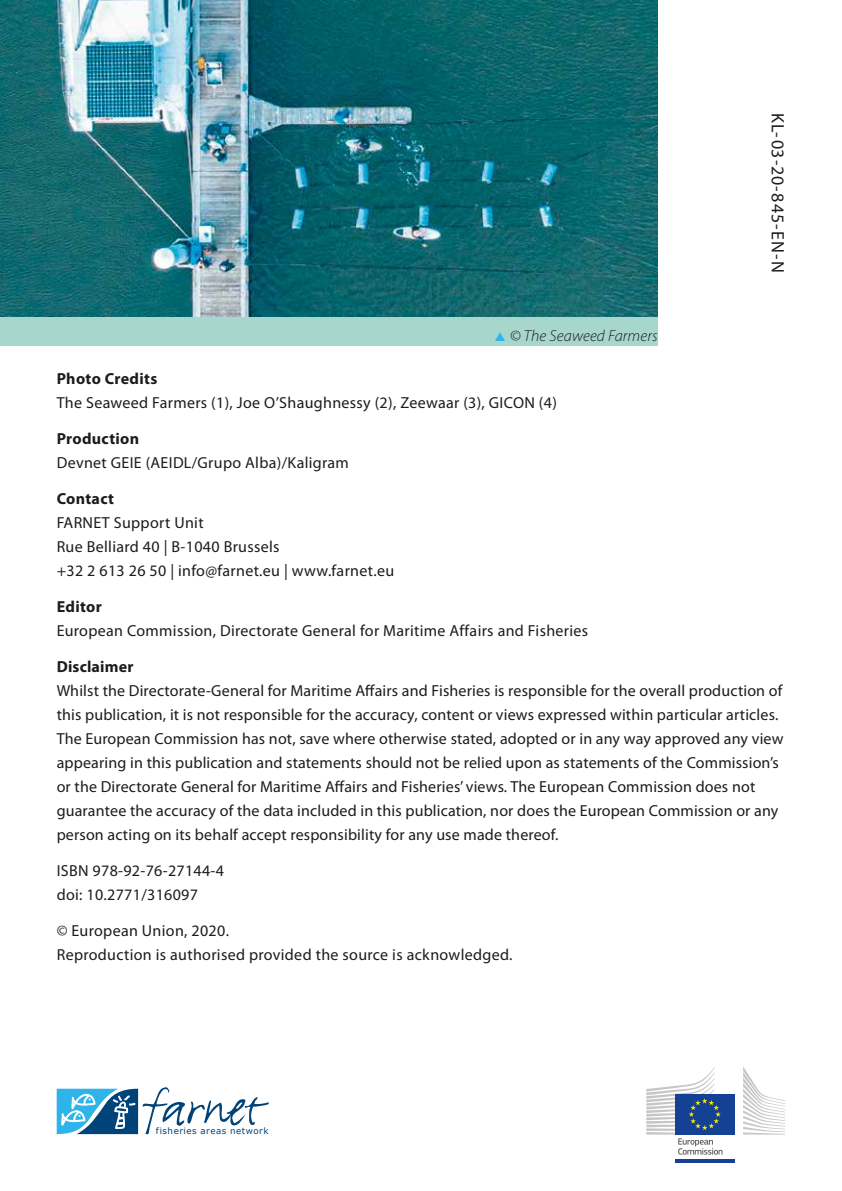
<style>
.page{position:relative;width:842px;height:1191px;background:#fff}
.page>*{position:absolute;margin:0;border:0;box-sizing:border-box;transform-origin:0 0}
.t1{font:18px "Myriad Pro";letter-spacing:.045em;color:#1c1c1b}
.t2{font:16px/24px "Myriad Pro";letter-spacing:.01em;color:#1c1c1b}
.t3{font:700 16px "Myriad Pro";letter-spacing:.02em;color:#1c1c1b}
.t4{font:italic 300 16px "Myriad Pro";letter-spacing:.01em;color:#1c1c1b}
.t5{font:8.8px "Verdana";letter-spacing:.055em;color:#004379}
.s1{color:#2fb4e9}
</style>
<div class="page">
<img style="left:0;top:0;width:658px;height:317px">
<svg style="left:57px;top:1087px;width:212px;height:47px"></svg>
<div style="left:675px;top:1094px;width:59px;height:40px;background:#154194"></div>
<hr style="left:675px;top:1159px;width:59px;height:3px;background:#154194">
<svg style="left:743px;top:1067px;width:42px;height:67px"></svg>
<svg style="left:646px;top:1067px;width:76px;height:87px"></svg>
<div style="left:0;top:317px;width:658px;height:29px;background:#a6d6cc"></div>
<p class="t4" style="left:493px;top:327px;width:166px"><span class="s1">▲</span> © The Seaweed Farmers</p>
<p class="t1" style="left:789px;top:113px;width:161px;rotate:90deg">KL-03-20-845-EN-N</p>
<p class="t3" style="left:57px;top:368px;width:102px">Photo Credits</p>
<p class="t2" style="left:57px;top:390px;width:502px">The Seaweed Farmers (1), Joe O’Shaughnessy (2), Zeewaar (3), GICON (4)</p>
<p class="t3" style="left:57px;top:428px;width:84px">Production</p>
<p class="t2" style="left:57px;top:450px;width:294px">Devnet GEIE (AEIDL/Grupo Alba)/Kaligram</p>
<p class="t3" style="left:57px;top:488px;width:59px">Contact</p>
<p class="t2" style="left:57px;top:510px;width:339px">FARNET Support Unit<br>Rue Belliard 40 | B-1040 Brussels<br>+32 2 613 26 50 | info@farnet.eu | www.farnet.eu</p>
<p class="t3" style="left:57px;top:596px;width:47px">Editor</p>
<p class="t2" style="left:57px;top:618px;width:533px">European Commission, Directorate General for Maritime Affairs and Fisheries</p>
<p class="t3" style="left:57px;top:656px;width:78px">Disclaimer</p>
<p class="t2" style="left:57px;top:678px;width:728px">Whilst the Directorate-General for Maritime Affairs and Fisheries is responsible for the overall production of this publication, it is not responsible for the accuracy, content or views expressed within particular articles.<br>The European Commission has not, save where otherwise stated, adopted or in any way approved any view appearing in this publication and statements should not be relied upon as statements of the Commission’s or the Directorate General for Maritime Affairs and Fisheries’ views. The European Commission does not guarantee the accuracy of the data included in this publication, nor does the European Commission or any person acting on its behalf accept responsibility for any use made thereof.</p>
<p class="t2" style="left:57px;top:858px;width:169px">ISBN 978-92-76-27144-4 doi: 10.2771/316097</p>
<p class="t2" style="left:57px;top:918px;width:457px">© European Union, 2020.<br>Reproduction is authorised provided the source is acknowledged.</p>
<p class="t5" style="left:156px;top:1125px;width:114px">fisheries areas network</p>
</div>
